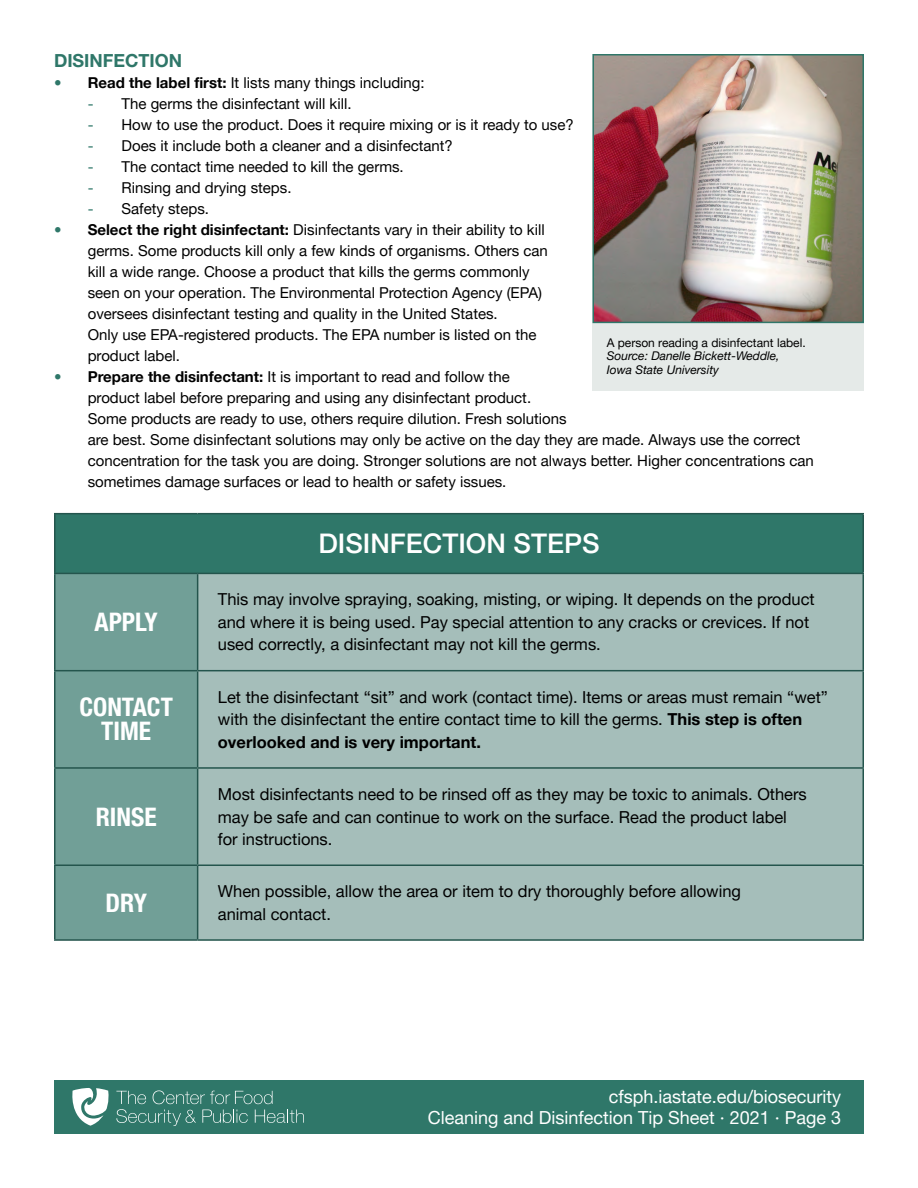
<style>
.page{position:relative;width:918px;height:1188px;background:#fff}
.page>*{position:absolute;margin:0;border:0;box-sizing:border-box;transform-origin:0 0}
.t1{font:500 27px "Helvetica Neue LT Pro";color:#fff}
.Table_Category{font:700 condensed 25.5px "Helvetica Neue LT Pro";color:#fff}
.Table_Title{font:700 condensed 25.5px/24px "Helvetica Neue LT Pro";color:#fff;text-align:center}
.t2{font:18px/21px "Helvetica Neue LT Pro";color:#fff;text-align:right}
.H2_-_Heading{font:700 18px "Helvetica Neue LT Pro";color:#2f7769}
.Table_Body_Copy{font:16.5px/22.5px "Helvetica Neue LT Pro";color:#000}
.t3{font:15px/21px "Helvetica Neue LT Pro";color:#000}
.t4{font:italic 12px/13.5px "Helvetica Neue LT Pro";color:#000}
.t5{font:12px "Helvetica Neue LT Pro";color:#000}
.s1{color:#2f7769}
.s2{font-weight:700}
</style>
<div class="page">
<div style="left:592px;top:54px;width:272px;height:336px;background:#e5eae8"></div>
<div style="left:54px;top:1080px;width:810px;height:54px;background:#2f7769"></div>
<svg style="left:116px;top:1090px;width:188px;height:36px"></svg>
<svg style="left:72px;top:1088px;width:37px;height:38px"></svg>
<div style="left:55px;top:514px;width:808px;height:59px;background:#2f7769"></div>
<div style="left:56px;top:574px;width:141px;height:365px;background:#719f97"></div>
<div style="left:198px;top:574px;width:664px;height:365px;background:#a5beba"></div>
<hr style="left:197px;top:574px;width:1px;height:96px;background:#24554d">
<hr style="left:54px;top:670px;width:144px;height:1px;background:#24554d">
<hr style="left:198px;top:670px;width:666px;height:1px;background:#24554d">
<hr style="left:197px;top:671px;width:1px;height:96px;background:#24554d">
<hr style="left:54px;top:767px;width:144px;height:2px;background:#24554d">
<hr style="left:198px;top:767px;width:666px;height:2px;background:#24554d">
<hr style="left:197px;top:769px;width:1px;height:96px;background:#24554d">
<hr style="left:54px;top:865px;width:144px;height:1px;background:#24554d">
<hr style="left:198px;top:865px;width:666px;height:1px;background:#24554d">
<hr style="left:197px;top:866px;width:1px;height:73px;background:#24554d">
<hr style="left:54px;top:574px;width:2px;height:96px;background:#24554d">
<hr style="left:862px;top:574px;width:2px;height:96px;background:#24554d">
<hr style="left:54px;top:671px;width:2px;height:96px;background:#24554d">
<hr style="left:862px;top:671px;width:2px;height:96px;background:#24554d">
<hr style="left:54px;top:769px;width:2px;height:96px;background:#24554d">
<hr style="left:862px;top:769px;width:2px;height:96px;background:#24554d">
<hr style="left:54px;top:866px;width:2px;height:73px;background:#24554d">
<hr style="left:862px;top:866px;width:2px;height:73px;background:#24554d">
<hr style="left:54px;top:939px;width:144px;height:2px;background:#24554d">
<hr style="left:198px;top:939px;width:666px;height:2px;background:#24554d">
<hr style="left:54px;top:513px;width:144px;height:1px;background:#24554d">
<hr style="left:54px;top:514px;width:2px;height:59px;background:#24554d">
<hr style="left:198px;top:513px;width:666px;height:1px;background:#24554d">
<hr style="left:862px;top:514px;width:2px;height:59px;background:#24554d">
<hr style="left:54px;top:573px;width:144px;height:1px;background:#24554d">
<hr style="left:198px;top:573px;width:666px;height:1px;background:#24554d">
<img style="left:595px;top:57px;width:266px;height:263px">
<div style="left:592px;top:54px;width:272px;height:269px;border:2px solid #2f7769"></div>
<h2 class="H2_-_Heading" style="left:54px;top:49px;width:130px">DISINFECTION</h2>
<p class="t3" style="left:54px;top:72px;width:372px"><span class="s1">•</span> <span class="s2">Read the label first:</span> It lists many things including:</p>
<p class="t3" style="left:88px;top:93px;width:265px"><span class="s1">-</span> The germs the disinfectant will kill.</p>
<p class="t3" style="left:88px;top:114px;width:488px"><span class="s1">-</span> How to use the product. Does it require mixing or is it ready to use?</p>
<p class="t3" style="left:88px;top:135px;width:367px"><span class="s1">-</span> Does it include both a cleaner and a disinfectant?</p>
<p class="t3" style="left:88px;top:156px;width:318px"><span class="s1">-</span> The contact time needed to kill the germs.</p>
<p class="t3" style="left:88px;top:177px;width:205px"><span class="s1">-</span> Rinsing and drying steps.</p>
<p class="t3" style="left:88px;top:198px;width:123px"><span class="s1">-</span> Safety steps.</p>
<p class="t3" style="left:88px;top:219px;width:462px;text-indent:-34px"><span class="s1">•</span> <span class="s2">Select the right disinfectant:</span> Disinfectants vary in their ability to kill germs. Some products kill only a few kinds of organisms. Others can kill a wide range. Choose a product that kills the germs commonly seen on your operation. The Environmental Protection Agency (EPA) oversees disinfectant testing and quality in the United States.<br>Only use EPA-registered products. The EPA number is listed on the product label.</p>
<p class="t3" style="left:88px;top:366px;width:728px;text-indent:-34px"><span class="s1">•</span> <span class="s2">Prepare the disinfectant:</span> It is important to read and follow the<br>product label before preparing and using any disinfectant product.<br>Some products are ready to use, others require dilution. Fresh solutions<br>are best. Some disinfectant solutions may only be active on the day they are made. Always use the correct concentration for the task you are doing. Stronger solutions are not always better. Higher concentrations can sometimes damage surfaces or lead to health or safety issues.</p>
<p class="t5" style="left:607px;top:335px;width:200px">A person reading a disinfectant label.</p>
<p class="t4" style="left:607px;top:349px;width:174px">Source: Danelle Bickett-Weddle,<br>Iowa State University</p>
<p class="Table_Category" style="left:95px;top:607px;width:65px">APPLY</p>
<p class="t1" style="left:318px;top:527px;width:283px">DISINFECTION STEPS</p>
<p class="Table_Body_Copy" style="left:218px;top:588px;width:598px">This may involve spraying, soaking, misting, or wiping. It depends on the product and where it is being used. Pay special attention to any cracks or crevices. If not used correctly, a disinfectant may not kill the germs.</p>
<h2 class="Table_Title" style="left:79px;top:695px;width:95px">CONTACT<br>TIME</h2>
<p class="Table_Body_Copy" style="left:218px;top:685px;width:612px">Let the disinfectant “sit” and work (contact time). Items or areas must remain “wet” with the disinfectant the entire contact time to kill the germs. <span class="s2">This step is often overlooked and is very important.</span></p>
<p class="Table_Category" style="left:96px;top:801px;width:62px">RINSE</p>
<p class="Table_Body_Copy" style="left:218px;top:782px;width:590px">Most disinfectants need to be rinsed off as they may be toxic to animals. Others may be safe and can continue to work on the surface. Read the product label for instructions.</p>
<p class="Table_Category" style="left:105px;top:887px;width:43px">DRY</p>
<p class="Table_Body_Copy" style="left:218px;top:880px;width:525px">When possible, allow the area or item to dry thoroughly before allowing animal contact.</p>
<p class="t2" style="left:428px;top:1086px;width:415px">cfsph.iastate.edu/biosecurity<br>Cleaning and Disinfection Tip Sheet · 2021 · Page 3</p>
</div>
